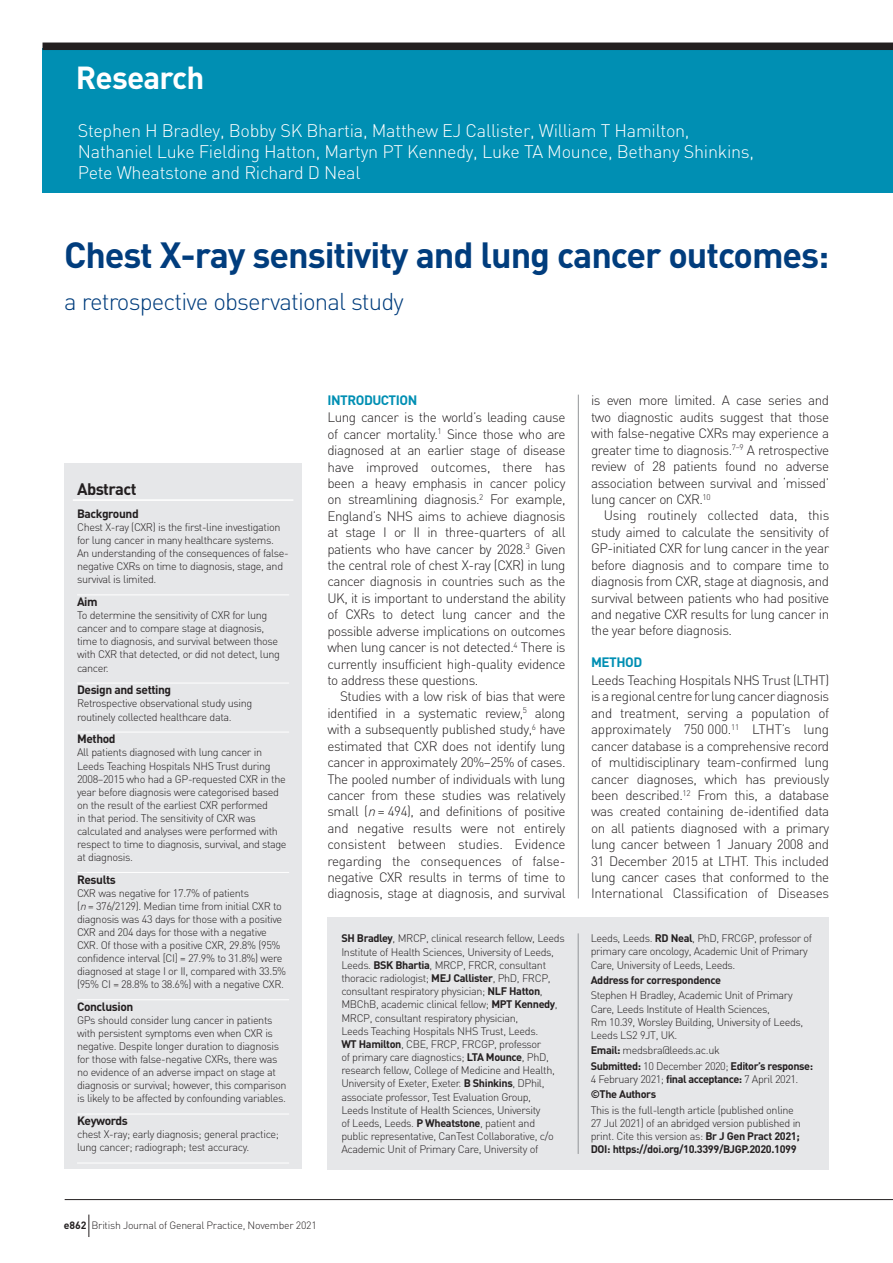
<style>
.page{position:relative;width:893px;height:1263px;background:#fff}
.page>*{position:absolute;margin:0;border:0;box-sizing:border-box;transform-origin:0 0}
.t1{font:700 36px "DIN";letter-spacing:-.03em;color:#013d7d}
.t2{font:700 31.5px "DIN";letter-spacing:-.025em;color:#fff}
.t3{font:300 24px "DIN";letter-spacing:-.035em;color:#013d7d}
.t4{font:300 18px/21px "DIN";letter-spacing:-.015em;color:#fff}
.t5{font:700 16.5px "DIN";letter-spacing:-.035em;color:#231f20}
.t6{font:300 13.5px/16.4px "DIN";letter-spacing:-.035em;color:#231f20;text-align:justify}
.t7{font:700 13.5px "DIN";letter-spacing:-.035em;color:#008fb3}
.t8{font:700 12px "DIN";letter-spacing:-.035em;color:#231f20}
.t9{font:300 10.8px/13px "DIN";letter-spacing:-.035em;color:#231f20}
.t10{font:700 10.8px/15.3px "DIN";letter-spacing:-.035em;color:#231f20}
.t11{font:300 10.5px "DIN";letter-spacing:-.025em;color:#231f20}
.s1{font-style:italic}
.s2{font-weight:700}
.s3{font-weight:300}
</style>
<div class="page">
<div style="left:43px;top:48px;width:850px;height:144px;background:#008fb3"></div>
<div style="left:43px;top:43px;width:850px;height:7px;background:#231f20"></div>
<hr style="left:578px;top:395px;width:1px;height:503px;background:#939598">
<div style="left:64px;top:463px;width:238px;height:706px;background:#e6e7e9"></div>
<hr style="left:73px;top:499px;width:220px;height:2px;background:#fff">
<hr style="left:77px;top:594px;width:212px;height:1px;background:#fff">
<hr style="left:77px;top:683px;width:212px;height:1px;background:#fff">
<hr style="left:77px;top:732px;width:212px;height:1px;background:#fff">
<hr style="left:77px;top:872px;width:212px;height:1px;background:#fff">
<hr style="left:77px;top:999px;width:212px;height:1px;background:#fff">
<hr style="left:77px;top:1114px;width:212px;height:1px;background:#fff">
<hr style="left:77px;top:1163px;width:212px;height:1px;background:#fff">
<div style="left:327px;top:917px;width:502px;height:252px;background:#e6e7e9"></div>
<hr style="left:578px;top:933px;width:1px;height:221px;background:#939598">
<svg style="left:88px;top:1214px;width:1px;height:23px"></svg>
<hr style="left:65px;top:1199px;width:828px;height:1px;background:#231f20">
<h2 class="t2" style="left:76px;top:57px;width:130px">Research</h2>
<h3 class="t4" style="left:78px;top:120px;width:678px">Stephen H Bradley, Bobby SK Bhartia, Matthew EJ Callister, William T Hamilton,<br>Nathaniel Luke Fielding Hatton, Martyn PT Kennedy, Luke TA Mounce, Bethany Shinkins,<br>Pete Wheatstone and Richard D Neal</h3>
<h1 class="t1" style="left:64px;top:231px;width:766px">Chest X-ray sensitivity and lung cancer outcomes:</h1>
<h3 class="t3" style="left:64px;top:287px;width:341px">a retrospective observational study</h3>
<h3 class="t5" style="left:77px;top:478px;width:61px">Abstract</h3>
<p class="t8" style="left:77px;top:506px;width:63px">Background</p>
<p class="t9" style="left:77px;top:521px;width:213px">Chest X-ray (CXR) is the first-line investigation for lung cancer in many healthcare systems.<br>An understanding of the consequences of false&shy;negative CXRs on time to diagnosis, stage, and survival is limited.</p>
<p class="t8" style="left:77px;top:594px;width:22px">Aim</p>
<p class="t9" style="left:77px;top:609px;width:204px">To determine the sensitivity of CXR for lung cancer and to compare stage at diagnosis, time to diagnosis, and survival between those with CXR that detected, or did not detect, lung cancer.</p>
<p class="t8" style="left:77px;top:682px;width:96px">Design and setting</p>
<p class="t9" style="left:77px;top:697px;width:177px">Retrospective observational study using routinely collected healthcare data.</p>
<p class="t8" style="left:77px;top:731px;width:40px">Method</p>
<p class="t9" style="left:77px;top:746px;width:211px">All patients diagnosed with lung cancer in Leeds Teaching Hospitals NHS Trust during 2008–2015 who had a GP-requested CXR in the year before diagnosis were categorised based on the result of the earliest CXR performed<br>in that period. The sensitivity of CXR was calculated and analyses were performed with respect to time to diagnosis, survival, and stage at diagnosis.</p>
<p class="t8" style="left:77px;top:872px;width:40px">Results</p>
<p class="t9" style="left:77px;top:886px;width:211px">CXR was negative for 17.7% of patients<br>(<span class="s1">n</span>= 376/2129). Median time from initial CXR to diagnosis was 43 days for those with a positive CXR and 204 days for those with a negative CXR. Of those with a positive CXR, 29.8% (95% confidence interval [CI] = 27.9% to 31.8%) were diagnosed at stage I or II, compared with 33.5% (95% CI = 28.8% to 38.6%) with a negative CXR.</p>
<p class="t8" style="left:77px;top:999px;width:58px">Conclusion</p>
<p class="t9" style="left:77px;top:1014px;width:211px">GPs should consider lung cancer in patients with persistent symptoms even when CXR is negative. Despite longer duration to diagnosis for those with false-negative CXRs, there was no evidence of an adverse impact on stage at diagnosis or survival; however, this comparison is likely to be affected by confounding variables.</p>
<p class="t8" style="left:77px;top:1113px;width:52px">Keywords</p>
<p class="t9" style="left:77px;top:1128px;width:203px">chest X-ray; early diagnosis; general practice; lung cancer; radiograph; test accuracy.</p>
<p class="t7" style="left:327px;top:391px;width:91px">INTRODUCTION</p>
<p class="t6" style="left:327px;top:409px;width:240px">Lung cancer is the world’s leading cause of cancer mortality.<sup>1</sup> Since those who are diagnosed at an earlier stage of disease have improved outcomes, there has been a heavy emphasis in cancer policy on streamlining diagnosis.<sup>2</sup> For example, England’s NHS aims to achieve diagnosis at stage I or II in three-quarters of all patients who have cancer by 2028.<sup>3</sup> Given the central role of chest X-ray (CXR) in lung cancer diagnosis in countries such as the UK, it is important to understand the ability of CXRs to detect lung cancer and the possible adverse implications on outcomes when lung cancer is not detected.<sup>4</sup> There is currently insufficient high-quality evidence to address these questions.</p>
<p class="t6" style="left:327px;top:688px;width:240px;text-indent:13px">Studies with a low risk of bias that were identified in a systematic review,<sup>5</sup> along with a subsequently published study,<sup>6</sup> have estimated that CXR does not identify lung cancer in approximately 20%–25% of cases.<br>The pooled number of individuals with lung cancer from these studies was relatively small (<span class="s1">n</span>= 494), and definitions of positive and negative results were not entirely consistent between studies. Evidence regarding the consequences of false&shy;negative CXR results in terms of time to diagnosis, stage at diagnosis, and survival</p>
<p class="t6" style="left:591px;top:392px;width:240px">is even more limited. A case series and two diagnostic audits suggest that those with false-negative CXRs may experience a greater time to diagnosis.<sup>7–9</sup> A retrospective review of 28 patients found no adverse association between survival and ‘missed’ lung cancer on CXR.<sup>10</sup></p>
<p class="t6" style="left:591px;top:507px;width:240px;text-indent:13px">Using routinely collected data, this study aimed to calculate the sensitivity of GP-initiated CXR for lung cancer in the year before diagnosis and to compare time to diagnosis from CXR, stage at diagnosis, and survival between patients who had positive and negative CXR results for lung cancer in the year before diagnosis.</p>
<p class="t7" style="left:591px;top:653px;width:53px">METHOD</p>
<p class="t6" style="left:591px;top:672px;width:240px">Leeds Teaching Hospitals NHS Trust (LTHT) is a regional centre for lung cancer diagnosis and treatment, serving a population of approximately 750 000.<sup>11</sup> LTHT’s lung cancer database is a comprehensive record of multidisciplinary team-confirmed lung cancer diagnoses, which has previously been described.<sup>12</sup> From this, a database was created containing de-identified data on all patients diagnosed with a primary lung cancer between 1 January 2008 and 31 December 2015 at LTHT. This included lung cancer cases that conformed to the International Classification of Diseases</p>
<p class="t9" style="left:341px;top:932px;width:225px"><span class="s2">SH Bradley</span>, MRCP, clinical research fellow, Leeds Institute of Health Sciences, University of Leeds, Leeds. <span class="s2">BSK Bhartia</span>, MRCP, FRCR, consultant thoracic radiologist; <span class="s2">MEJ Callister</span>, PhD, FRCP, consultant respiratory physician; <span class="s2">NLF Hatton</span>, MBChB, academic clinical fellow; <span class="s2">MPT Kennedy</span>, MRCP, consultant respiratory physician,<br>Leeds Teaching Hospitals NHS Trust, Leeds.<br><span class="s2">WT Hamilton</span>, CBE, FRCP, FRCGP, professor<br>of primary care diagnostics; <span class="s2">LTA Mounce</span>, PhD, research fellow, College of Medicine and Health, University of Exeter, Exeter. <span class="s2">B Shinkins</span>, DPhil, associate professor, Test Evaluation Group,<br>Leeds Institute of Health Sciences, University<br>of Leeds, Leeds. <span class="s2">P Wheatstone</span>, patient and public representative, CanTest Collaborative, c/o Academic Unit of Primary Care, University of</p>
<p class="t9" style="left:591px;top:931px;width:223px">Leeds, Leeds. <span class="s2">RD Neal</span>, PhD, FRCGP, professor of primary care oncology, Academic Unit of Primary<br>Care, University of Leeds, Leeds.</p>
<p class="t10" style="left:591px;top:972px;width:132px">Address for correspondence</p>
<p class="t9" style="left:591px;top:989px;width:214px">Stephen H Bradley, Academic Unit of Primary Care, Leeds Institute of Health Sciences,<br>Rm 10.39, Worsley Building, University of Leeds, Leeds LS2 9JT, UK.</p>
<p class="t9" style="left:591px;top:1043px;width:224px;line-height:15.3px"><span class="s2">Email:</span> medsbra@leeds.ac.uk<br><span class="s2">Submitted:</span> 10 December 2020; <span class="s2">Editor’s response:</span></p>
<p class="t10" style="left:591px;top:1071px;width:209px"><span class="s3">4 February 2021;</span> final acceptance: <span class="s3">7 April 2021. </span>©The Authors</p>
<p class="t9" style="left:591px;top:1103px;width:212px">This is the full-length article (published online 27 Jul 2021) of an abridged version published in print. Cite this version as: <span class="s2">Br J Gen Pract 2021; DOI: https://doi.org/10.3399/BJGP.2020.1099</span></p>
<p class="t11" style="left:64px;top:1219px;width:254px"><span class="s2">e862</span> British Journal of General Practice, November 2021</p>
</div>
